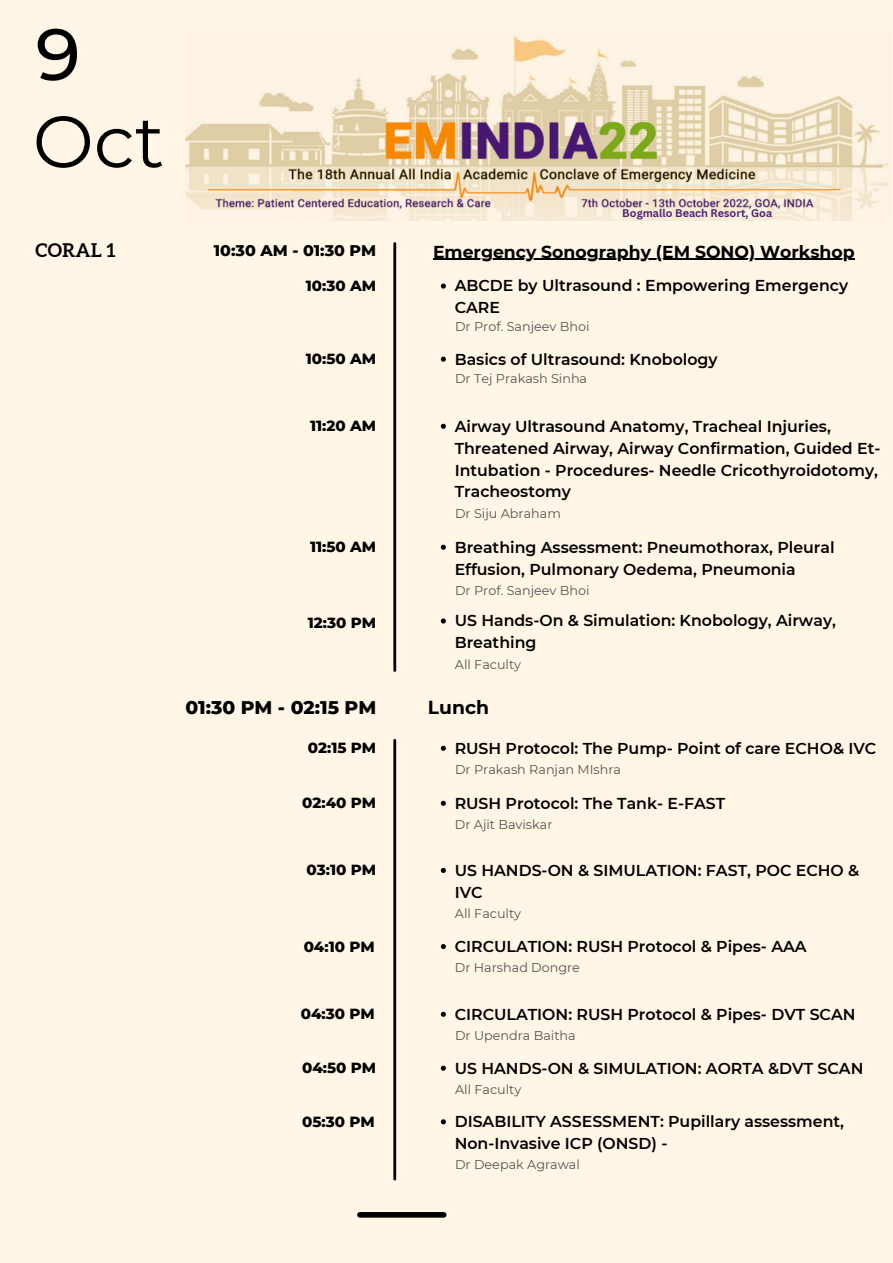
<style>
.page{position:relative;width:893px;height:1263px;background:#fff6e6}
.page>*{position:absolute;margin:0;border:0;box-sizing:border-box;transform-origin:0 0}
.t1{font:72.75px "Montserrat";color:#000}
.t2{font:500 72.75px "Montserrat";color:#000}
.t3{font:800 18.75px "Montserrat";color:#000}
.t4{font:700 18.75px "Aleo";letter-spacing:.015em;color:#000}
.t5{font:700 18.75px "Montserrat";color:#000}
.t6{font:700 17.25px "Montserrat";color:#000}
.t7{font:600 15.75px/21.9px "Montserrat";color:#000}
.t8{font:800 15.75px "Montserrat";color:#000}
.t9{font:800 15px "Montserrat";color:#000}
.t10{font:12.75px "Montserrat";color:#545454}
.t11{font:700 10.88px "Canva Sans";color:#502275}
</style>
<div class="page">
<div style="left:360px;top:1212px;width:84px;height:5px;background:#000"></div>
<hr style="left:393px;top:243px;width:3px;height:427px;background:#000">
<img style="left:185px;top:36px;width:703px;height:185px">
<hr style="left:433px;top:259px;width:421px;height:1px;background:#000">
<svg style="left:441px;top:1119px;width:5px;height:5px"></svg>
<hr style="left:393px;top:740px;width:3px;height:439px;background:#000">
<svg style="left:441px;top:284px;width:5px;height:5px"></svg>
<svg style="left:441px;top:357px;width:5px;height:5px"></svg>
<svg style="left:441px;top:424px;width:5px;height:5px"></svg>
<svg style="left:441px;top:545px;width:5px;height:5px"></svg>
<svg style="left:441px;top:618px;width:5px;height:5px"></svg>
<svg style="left:441px;top:746px;width:5px;height:5px"></svg>
<svg style="left:441px;top:801px;width:5px;height:5px"></svg>
<svg style="left:441px;top:868px;width:5px;height:5px"></svg>
<svg style="left:441px;top:944px;width:5px;height:5px"></svg>
<svg style="left:441px;top:1012px;width:5px;height:5px"></svg>
<svg style="left:441px;top:1066px;width:5px;height:5px"></svg>
<h1 class="t2" style="left:36px;top:10px;width:46px">9</h1>
<h1 class="t1" style="left:33px;top:97px;width:133px">Oct</h1>
<p class="t4" style="left:36px;top:239px;width:81px">CORAL 1</p>
<p class="t8" style="left:214px;top:241px;width:164px">10:30 AM - 01:30 PM</p>
<p class="t11" style="left:622px;top:205px;width:151px">Bogmallo Beach Resort, Goa</p>
<p class="t6" style="left:433px;top:241px;width:423px">Emergency Sonography (EM SONO) Workshop</p>
<p class="t9" style="left:306px;top:276px;width:72px">10:30 AM</p>
<p class="t7" style="left:455px;top:275px;width:395px">ABCDE by Ultrasound : Empowering Emergency<br>CARE</p>
<p class="t10" style="left:455px;top:319px;width:136px">Dr Prof. Sanjeev Bhoi</p>
<p class="t9" style="left:306px;top:349px;width:72px">10:50 AM</p>
<p class="t7" style="left:455px;top:348px;width:264px">Basics of Ultrasound: Knobology</p>
<p class="t10" style="left:455px;top:370px;width:134px">Dr Tej Prakash Sinha</p>
<p class="t9" style="left:310px;top:417px;width:68px">11:20 AM</p>
<p class="t7" style="left:455px;top:415px;width:427px">Airway Ultrasound Anatomy, Tracheal Injuries, Threatened Airway, Airway Confirmation, Guided Et-Intubation - Procedures- Needle Cricothyroidotomy, Tracheostomy</p>
<p class="t10" style="left:455px;top:505px;width:107px">Dr Siju Abraham</p>
<p class="t9" style="left:310px;top:538px;width:68px">11:50 AM</p>
<p class="t7" style="left:455px;top:536px;width:381px">Breathing Assessment: Pneumothorax, Pleural<br>Effusion, Pulmonary Oedema, Pneumonia</p>
<p class="t10" style="left:455px;top:582px;width:136px">Dr Prof. Sanjeev Bhoi</p>
<p class="t9" style="left:308px;top:614px;width:70px">12:30 PM</p>
<p class="t7" style="left:455px;top:610px;width:383px">US Hands-On &amp; Simulation: Knobology, Airway,<br>Breathing</p>
<p class="t10" style="left:455px;top:656px;width:68px">All Faculty</p>
<p class="t3" style="left:185px;top:696px;width:192px">01:30 PM - 02:15 PM</p>
<p class="t5" style="left:428px;top:696px;width:63px">Lunch</p>
<p class="t9" style="left:308px;top:739px;width:70px">02:15 PM</p>
<p class="t7" style="left:455px;top:737px;width:423px">RUSH Protocol: The Pump- Point of care ECHO&amp; IVC</p>
<p class="t10" style="left:455px;top:761px;width:167px">Dr Prakash Ranjan MIshra</p>
<p class="t9" style="left:302px;top:794px;width:75px">02:40 PM</p>
<p class="t7" style="left:455px;top:792px;width:272px">RUSH Protocol: The Tank- E-FAST</p>
<p class="t10" style="left:455px;top:816px;width:99px">Dr Ajit Baviskar</p>
<p class="t9" style="left:307px;top:861px;width:71px">03:10 PM</p>
<p class="t7" style="left:455px;top:859px;width:406px">US HANDS-ON &amp; SIMULATION: FAST, POC ECHO &amp;<br>IVC</p>
<p class="t10" style="left:455px;top:905px;width:68px">All Faculty</p>
<p class="t9" style="left:304px;top:937px;width:73px">04:10 PM</p>
<p class="t7" style="left:455px;top:935px;width:353px">CIRCULATION: RUSH Protocol &amp; Pipes- AAA</p>
<p class="t10" style="left:455px;top:960px;width:127px">Dr Harshad Dongre</p>
<p class="t9" style="left:301px;top:1004px;width:76px">04:30 PM</p>
<p class="t7" style="left:455px;top:1003px;width:402px">CIRCULATION: RUSH Protocol &amp; Pipes- DVT SCAN</p>
<p class="t10" style="left:455px;top:1027px;width:122px">Dr Upendra Baitha</p>
<p class="t9" style="left:302px;top:1058px;width:76px">04:50 PM</p>
<p class="t7" style="left:455px;top:1057px;width:410px">US HANDS-ON &amp; SIMULATION: AORTA &amp;DVT SCAN</p>
<p class="t10" style="left:455px;top:1081px;width:68px">All Faculty</p>
<p class="t9" style="left:302px;top:1112px;width:74px">05:30 PM</p>
<p class="t7" style="left:455px;top:1110px;width:391px">DISABILITY ASSESSMENT: Pupillary assessment,<br>Non-Invasive ICP (ONSD) -</p>
<p class="t10" style="left:455px;top:1157px;width:126px">Dr Deepak Agrawal</p>
</div>
